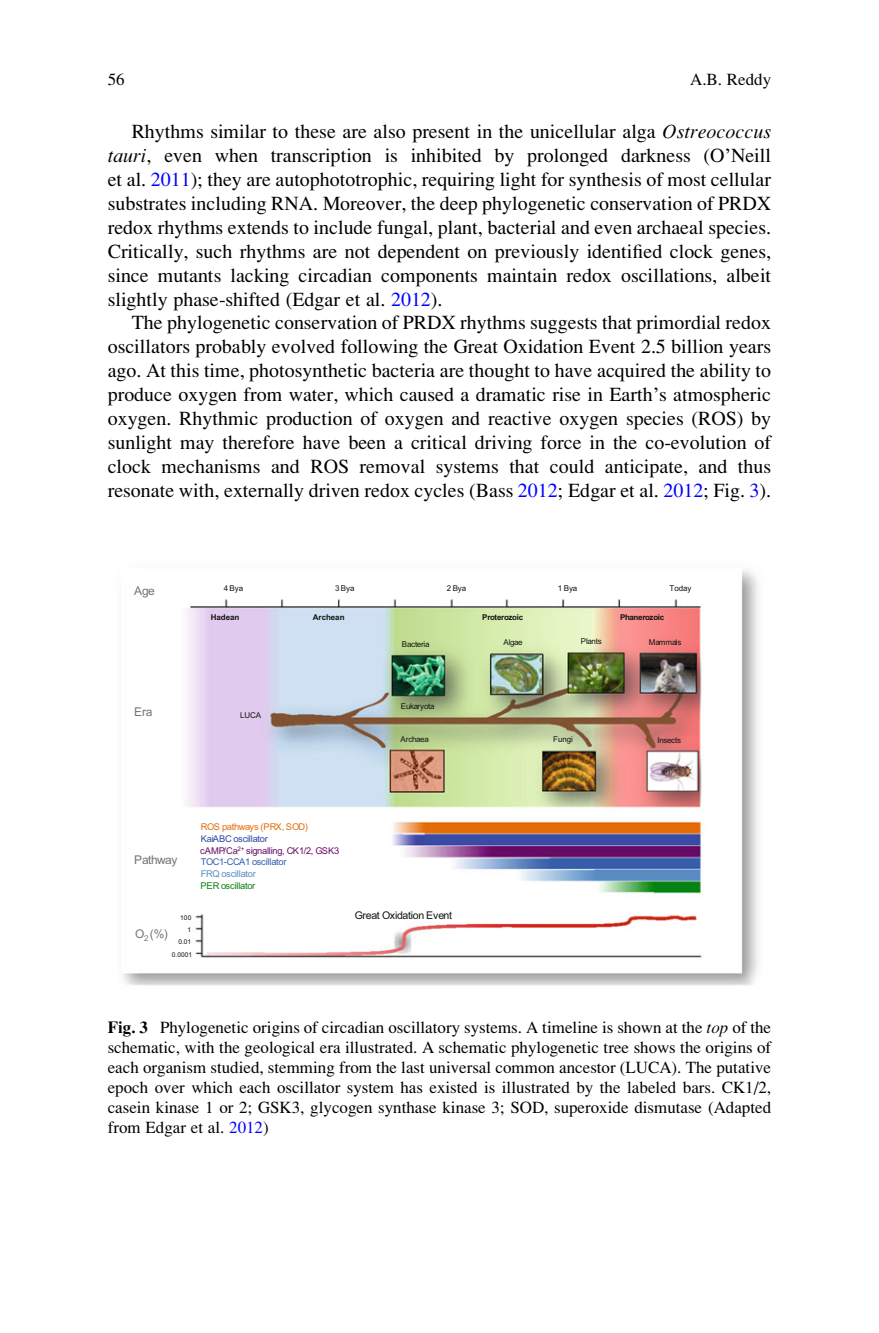
<style>
.page{position:relative;width:879px;height:1333px;background:#fff}
.page>*{position:absolute;margin:0;border:0;box-sizing:border-box;transform-origin:0 0}
.t1{font:20px/24px "Qknqlq Tynfyf Adv P6975";color:#000;text-align:justify}
.t2{font:17px/20px "Qknqlq Tynfyf Adv P6975";color:#000;text-align:justify}
.t3{font:12px "Drjlwm Vwsrdd Arial";letter-spacing:-.035em;color:#747473}
.t4{font:10.6px "Drjlwm Vwsrdd Arial";letter-spacing:-.03em;color:#131413}
.t5{font:9.4px "Drjlwm Vwsrdd Arial";letter-spacing:-.02em;color:#680b66}
.t6{font:9.4px "Drjlwm Vwsrdd Arial";letter-spacing:-.05em;color:#e46d0d}
.t7{font:9.4px "Drjlwm Vwsrdd Arial";letter-spacing:-.035em;color:#335dac}
.t8{font:9.4px "Drjlwm Vwsrdd Arial";letter-spacing:-.03em;color:#3045a1}
.t9{font:9.4px "Drjlwm Vwsrdd Arial";letter-spacing:-.035em;color:#588dc6}
.t10{font:9.4px "Drjlwm Vwsrdd Arial";letter-spacing:-.025em;color:#0f8112}
.t11{font:8px "Drjlwm Vwsrdd Arial";letter-spacing:-.01em;color:#131413}
.t12{font:700 8px "Qljqpp Ttrjvg Arial";letter-spacing:-.04em;color:#131413}
.t13{font:700 8px "Qljqpp Ttrjvg Arial";letter-spacing:-.02em;color:#131413}
.t14{font:8px "Drjlwm Vwsrdd Arial";letter-spacing:-.04em;color:#131413}
.t15{font:8px "Drjlwm Vwsrdd Arial";letter-spacing:-.03em;color:#131413}
.t16{font:6.6px/12.4px "Drjlwm Vwsrdd Arial";color:#131413;text-align:right}
.s1{font-family:"Cwtkbn Tfbrwt Adv P696 A"}
.s2{font-family:"Ljtmgd Vdqngb Adv TT5843 c 571"}
.s3{color:#00f}
.s4{font-family:"Bjrnmm Lhvhfs Adv P6960"}
</style>
<div class="page">
<img style="left:123px;top:570px;width:635px;height:416px">
<p class="t2" style="left:108px;top:71px;width:18px">56</p>
<p class="t2" style="left:690px;top:71px;width:82px">A.B. Reddy</p>
<p class="t1" style="left:108px;top:121px;width:665px;text-indent:24px">Rhythms similar to these are also present in the unicellular alga <span class="s1">Ostreococcus tauri</span>, even when transcription is inhibited by prolonged darkness (O<span class="s2">’</span>Neill et al. <span class="s3">2011</span>); they are autophototrophic, requiring light for synthesis of most cellular substrates including RNA. Moreover, the deep phylogenetic conservation of PRDX redox rhythms extends to include fungal, plant, bacterial and even archaeal species.<br>Critically, such rhythms are not dependent on previously identified clock genes, since mutants lacking circadian components maintain redox oscillations, albeit slightly phase-shifted (Edgar et al. <span class="s3">2012</span>).</p>
<p class="t1" style="left:108px;top:313px;width:665px;text-indent:24px">The phylogenetic conservation of PRDX rhythms suggests that primordial redox oscillators probably evolved following the Great Oxidation Event 2.5 billion years ago. At this time, photosynthetic bacteria are thought to have acquired the ability to produce oxygen from water, which caused a dramatic rise in Earth<span class="s2">’</span>s atmospheric oxygen. Rhythmic production of oxygen and reactive oxygen species (ROS) by sunlight may therefore have been a critical driving force in the co-evolution of clock mechanisms and ROS removal systems that could anticipate, and thus resonate with, externally driven redox cycles (Bass <span class="s3">2012</span>; Edgar et al. <span class="s3">2012</span>; Fig. <span class="s3">3</span>).</p>
<p class="t3" style="left:134px;top:586px;width:22px">Age</p>
<p class="t3" style="left:134px;top:707px;width:20px">Era</p>
<p class="t11" style="left:224px;top:585px;width:21px">4 Bya</p>
<p class="t11" style="left:335px;top:585px;width:21px">3 Bya</p>
<p class="t11" style="left:447px;top:585px;width:21px">2 Bya</p>
<p class="t11" style="left:558px;top:585px;width:21px">1 Bya</p>
<p class="t11" style="left:669px;top:585px;width:23px">Today</p>
<p class="t13" style="left:211px;top:614px;width:30px">Hadean</p>
<p class="t13" style="left:313px;top:614px;width:33px">Archean</p>
<p class="t12" style="left:482px;top:614px;width:42px">Proterozoic</p>
<p class="t12" style="left:620px;top:614px;width:46px">Phanerozoic</p>
<p class="t11" style="left:240px;top:712px;width:23px">LUCA</p>
<p class="t14" style="left:402px;top:641px;width:29px">Bacteria</p>
<p class="t11" style="left:401px;top:703px;width:35px">Eukaryota</p>
<p class="t11" style="left:400px;top:736px;width:30px">Archaea</p>
<p class="t11" style="left:503px;top:639px;width:21px">Algae</p>
<p class="t11" style="left:581px;top:638px;width:22px">Plants</p>
<p class="t11" style="left:649px;top:638px;width:34px">Mammals</p>
<p class="t11" style="left:553px;top:736px;width:21px">Fungi</p>
<p class="t15" style="left:657px;top:737px;width:25px">Insects</p>
<p class="t3" style="left:134px;top:855px;width:45px">Pathway</p>
<p class="t6" style="left:201px;top:823px;width:109px">ROS pathways (PRX, SOD)</p>
<p class="t7" style="left:201px;top:858px;width:87px">TOC1-CCA1 oscillator</p>
<p class="t9" style="left:201px;top:870px;width:56px">FRQ oscillator</p>
<p class="t10" style="left:200px;top:882px;width:56px">PER oscillator</p>
<p class="t8" style="left:201px;top:835px;width:69px">KaiABC oscillator</p>
<p class="t5" style="left:200px;top:846px;width:141px">cAMP/Ca<sup>2+</sup> signalling, CK1/2, GSK3</p>
<p class="t16" style="left:180px;top:912px;width:13px">100<br>1</p>
<p class="t16" style="left:172px;top:936px;width:22px">0.01<br>0.0001</p>
<p class="t3" style="left:135px;top:929px;width:34px">O<sub>2</sub> (%)</p>
<p class="t4" style="left:355px;top:911px;width:99px">Great Oxidation Event</p>
<p class="t2" style="left:108px;top:1019px;width:665px"><span class="s4">Fig. 3</span> Phylogenetic origins of circadian oscillatory systems. A timeline is shown at the <span class="s1">top</span> of the schematic, with the geological era illustrated. A schematic phylogenetic tree shows the origins of each organism studied, stemming from the last universal common ancestor (LUCA). The putative epoch over which each oscillator system has existed is illustrated by the labeled bars. CK1/2, casein kinase 1 or 2; GSK3, glycogen synthase kinase 3; SOD, superoxide dismutase (Adapted from Edgar et al. <span class="s3">2012</span>)</p>
</div>
